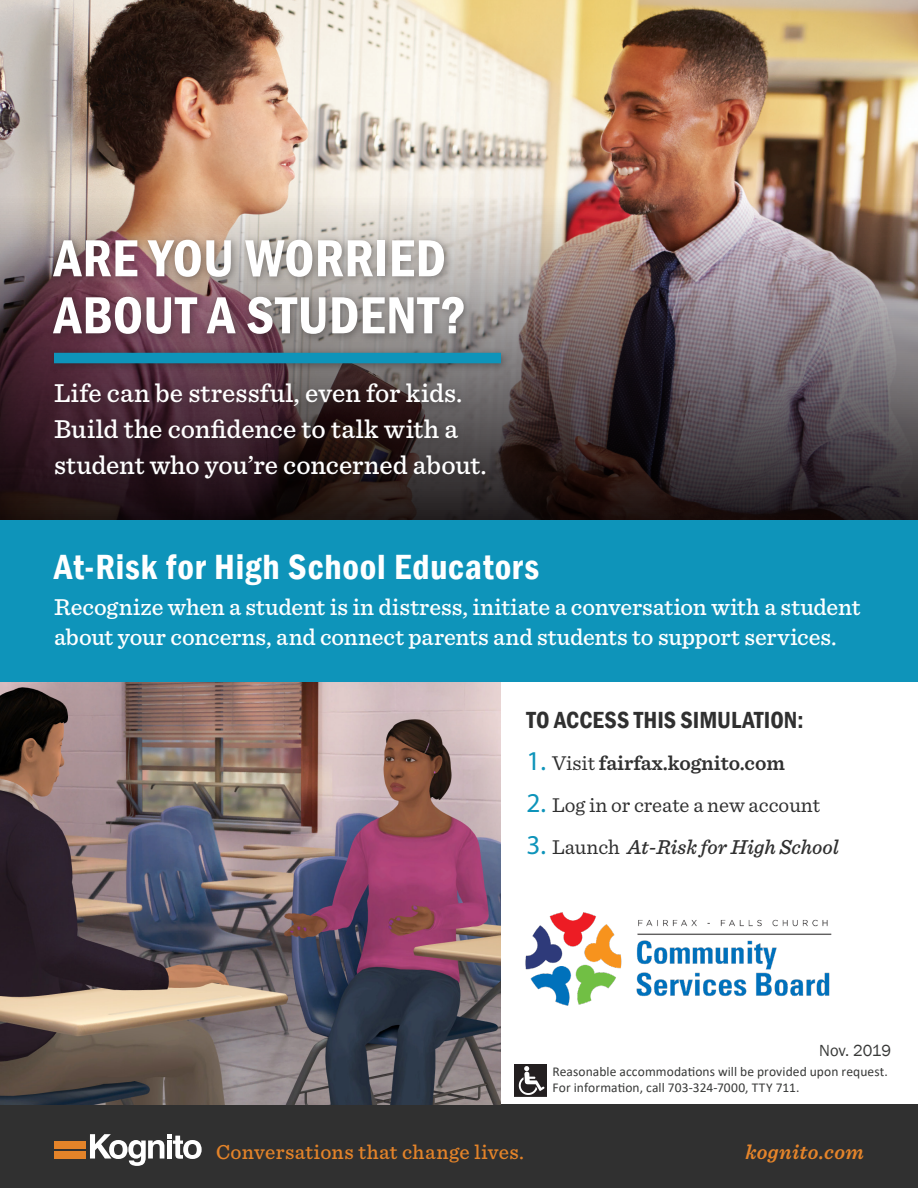
<style>
.page{position:relative;width:918px;height:1188px;background:#fff}
.page>*{position:absolute;margin:0;border:0;box-sizing:border-box;transform-origin:0 0}
.flyer_masthead_title{font:600 condensed 54px/57px "Franklin Gothic";letter-spacing:.005em;color:#fff}
.flyer_banner_title{font:600 condensed 36px "Franklin Gothic";letter-spacing:.02em;color:#fff}
.flyer_masthead_deck{font:500 27px/36px "Sentinel";letter-spacing:.005em;color:#fff}
.flyer_banner_deck{font:500 24px/30px "Sentinel";color:#fff}
.flyer_enrollment_tit{font:600 condensed 24px "Franklin Gothic";color:#303030}
.t1{font:500 21px "Sentinel";letter-spacing:.02em;color:#e38329}
.t2{font:italic 500 21px "Sentinel";color:#303030}
.t3{font:600 21px "Sentinel";color:#303030}
.t4{font:21px "Sentinel";color:#303030}
.t5{font:italic 600 21px "Sentinel";letter-spacing:.015em;color:#e4842a}
.flyer_banner_title-2{font:16.5px "Franklin Gothic";letter-spacing:-.01em;color:#383938}
.flyer_banner_title-3{font:13.5px/16.2px "Calibri";letter-spacing:.005em;color:#383938}
.s1{font-family:"Myriad Pro";font-weight:400;font-size:27.3px;color:#0e94ba}
.s2{font-weight:400}
.s3{font-family:"Myriad Pro";font-size:27.3px;color:#0e94ba}
.s4{font-family:"Myriad Pro";font-weight:400;font-style:normal;font-size:27.3px;color:#0e94ba}
.s5{font-weight:400;font-style:normal}
</style>
<div class="page">
<div style="left:0;top:1104px;width:918px;height:84px;background:#303030"></div>
<div style="left:54px;top:1141px;width:31px;height:8px;background:#e38329"></div>
<div style="left:54px;top:1151px;width:31px;height:8px;background:#e38329"></div>
<svg style="left:90px;top:1134px;width:112px;height:32px"></svg>
<img style="left:0;top:0;width:918px;height:520px">
<div style="left:0;top:520px;width:918px;height:162px;background:#0e94ba"></div>
<div style="left:47px;top:234px;width:463px;height:255px;background:#231f20;opacity:.45"></div>
<div style="left:54px;top:353px;width:447px;height:10px;background:#0e94ba"></div>
<img style="left:0;top:683px;width:501px;height:421px">
<img style="left:525px;top:912px;width:307px;height:94px">
<img style="left:514px;top:1064px;width:33px;height:32px">
<p class="flyer_masthead_title" style="left:54px;top:229px;width:414px">ARE YOU WORRIED<br>ABOUT A STUDENT?</p>
<p class="flyer_masthead_deck" style="left:54px;top:374px;width:434px">Life can be stressful, even for kids.<br>Build the confidence to talk with a student who you’re concerned about.</p>
<p class="flyer_banner_title" style="left:54px;top:543px;width:487px">At-Risk for High School Educators</p>
<p class="flyer_banner_deck" style="left:54px;top:591px;width:808px">Recognize when a student is in distress, initiate a conversation with a student about your concerns, and connect parents and students to support services.</p>
<p class="flyer_enrollment_tit" style="left:526px;top:704px;width:279px">TO ACCESS THIS SIMULATION:</p>
<p class="t3" style="left:526px;top:747px;width:260px"><span class="s1">1.</span> <span class="s2">Visit</span> fairfax.kognito.com</p>
<p class="t4" style="left:526px;top:789px;width:295px"><span class="s3">2.</span> Log in or create a new account</p>
<p class="t2" style="left:526px;top:831px;width:314px"><span class="s4">3.</span> <span class="s5">Launch</span> At-Risk for High School</p>
<p class="flyer_banner_title-2" style="left:819px;top:1040px;width:74px">Nov. 2019</p>
<p class="flyer_banner_title-3" style="left:553px;top:1063px;width:337px">Reasonable accommodations will be provided upon request.<br>For information, call 703-324-7000, TTY 711.</p>
<p class="t1" style="left:216px;top:1136px;width:310px">Conversations that change lives.</p>
<p class="t5" style="left:745px;top:1135px;width:120px">kognito.com</p>
</div>
